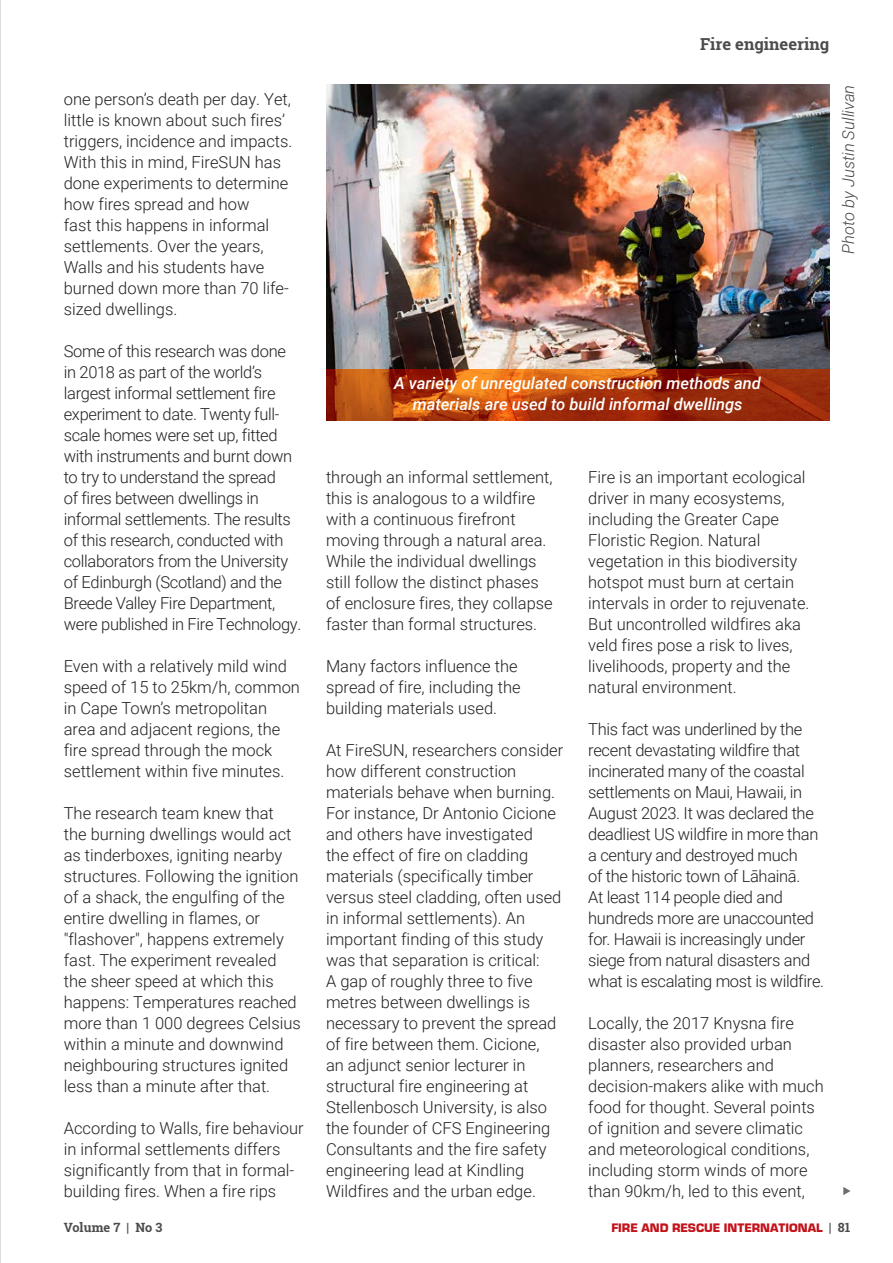
<style>
.page{position:relative;width:893px;height:1263px;background:#fff}
.page>*{position:absolute;margin:0;border:0;box-sizing:border-box;transform-origin:0 0}
.t1{font:300 16.5px/21px "Roboto";color:#231f20}
.t2{font:300 16.5px/21px "Roboto";letter-spacing:-.02em;color:#231f20}
.Captions{font:italic 500 16.5px/21px "Roboto";color:#fff;text-align:center}
.Captions-2{font:italic 300 16.5px "Roboto";color:#454647}
.t3{font:700 16.5px "Roboto Slab";color:#4b4c4d}
.t4{font:900 12.75px "Eurostile";color:#c4121a}
.t5{font:700 12.75px "Roboto Slab";color:#4b4c4d}
.s1{font-family:"Roboto Slab";font-weight:700;color:#4b4c4d}
</style>
<div class="page">
<hr style="left:0;top:0;width:1px;height:1263px;background:#bcbdc0">
<svg style="left:843px;top:1187px;width:7px;height:8px"></svg>
<img style="left:326px;top:85px;width:503px;height:284px">
<svg style="left:326px;top:369px;width:504px;height:52px;background:#ae3e0e"></svg>
<p class="t1" style="left:64px;top:88px;width:230px">one person’s death per day. Yet, little is known about such fires’ triggers, incidence and impacts.</p>
<p class="t1" style="left:64px;top:151px;width:227px">With this in mind, FireSUN has done experiments to determine how fires spread and how<br>fast this happens in informal settlements. Over the years,<br>Walls and his students have burned down more than 70 life&shy;sized dwellings.</p>
<p class="t2" style="left:64px;top:340px;width:239px">Some of this research was done in 2018 as part of the world’s largest informal settlement fire experiment to date. Twenty full&shy;scale homes were set up, fitted with instruments and burnt down to try to understand the spread<br>of fires between dwellings in informal settlements. The results of this research, conducted with collaborators from the University of Edinburgh (Scotland) and the<br>Breede Valley Fire Department, were published in Fire Technology.</p>
<p class="t1" style="left:64px;top:655px;width:238px">Even with a relatively mild wind speed of 15 to 25km/h, common in Cape Town’s metropolitan area and adjacent regions, the fire spread through the mock settlement within five minutes.</p>
<p class="t1" style="left:64px;top:802px;width:239px">The research team knew that the burning dwellings would act as tinderboxes, igniting nearby structures. Following the ignition of a shack, the engulfing of the entire dwelling in flames, or "flashover", happens extremely fast. The experiment revealed the sheer speed at which this happens: Temperatures reached more than 1 000 degrees Celsius within a minute and downwind neighbouring structures ignited less than a minute after that.</p>
<p class="t1" style="left:64px;top:1117px;width:242px">According to Walls, fire behaviour in informal settlements differs significantly from that in formal&shy;building fires. When a fire rips</p>
<p class="t3" style="left:700px;top:33px;width:131px">Fire engineering</p>
<p class="Captions-2" style="left:837px;top:254px;width:170px;rotate:-90deg">Photo by Justin Sullivan</p>
<p class="Captions" style="left:394px;top:372px;width:368px">A variety of unregulated construction methods and materials are used to build informal dwellings</p>
<p class="t1" style="left:326px;top:466px;width:228px">through an informal settlement, this is analogous to a wildfire with a continuous firefront moving through a natural area.<br>While the individual dwellings still follow the distinct phases of enclosure fires, they collapse faster than formal structures.</p>
<p class="t1" style="left:326px;top:655px;width:196px">Many factors influence the spread of fire, including the building materials used.</p>
<p class="t1" style="left:326px;top:739px;width:239px">At FireSUN, researchers consider how different construction materials behave when burning.<br>For instance, Dr Antonio Cicione and others have investigated<br>the effect of fire on cladding materials (specifically timber versus steel cladding, often used in informal settlements). An important finding of this study was that separation is critical:<br>A gap of roughly three to five metres between dwellings is necessary to prevent the spread of fire between them. Cicione,<br>an adjunct senior lecturer in structural fire engineering at<br>Stellenbosch University, is also the founder of CFS Engineering<br>Consultants and the fire safety engineering lead at Kindling<br>Wildfires and the urban edge.</p>
<p class="t1" style="left:588px;top:466px;width:223px">Fire is an important ecological driver in many ecosystems, including the Greater Cape<br>Floristic Region. Natural vegetation in this biodiversity hotspot must burn at certain intervals in order to rejuvenate.<br>But uncontrolled wildfires aka veld fires pose a risk to lives, livelihoods, property and the natural environment.</p>
<p class="t2" style="left:588px;top:718px;width:237px">This fact was underlined by the recent devastating wildfire that incinerated many of the coastal settlements on Maui, Hawaii, in<br>August 2023. It was declared the deadliest US wildfire in more than a century and destroyed much<br>of the historic town of Lāhainā.<br>At least 114 people died and hundreds more are unaccounted for. Hawaii is increasingly under siege from natural disasters and what is escalating most is wildfire.</p>
<p class="t1" style="left:588px;top:1012px;width:237px">Locally, the 2017 Knysna fire disaster also provided urban planners, researchers and decision-makers alike with much food for thought. Several points of ignition and severe climatic and meteorological conditions, including storm winds of more than 90km/h, led to this event,</p>
<p class="t5" style="left:64px;top:1218px;width:100px">Volume 7 | No 3</p>
<p class="t4" style="left:611px;top:1220px;width:241px">FIRE AND RESCUE INTERNATIONAL <span class="s1">| 81</span></p>
</div>
